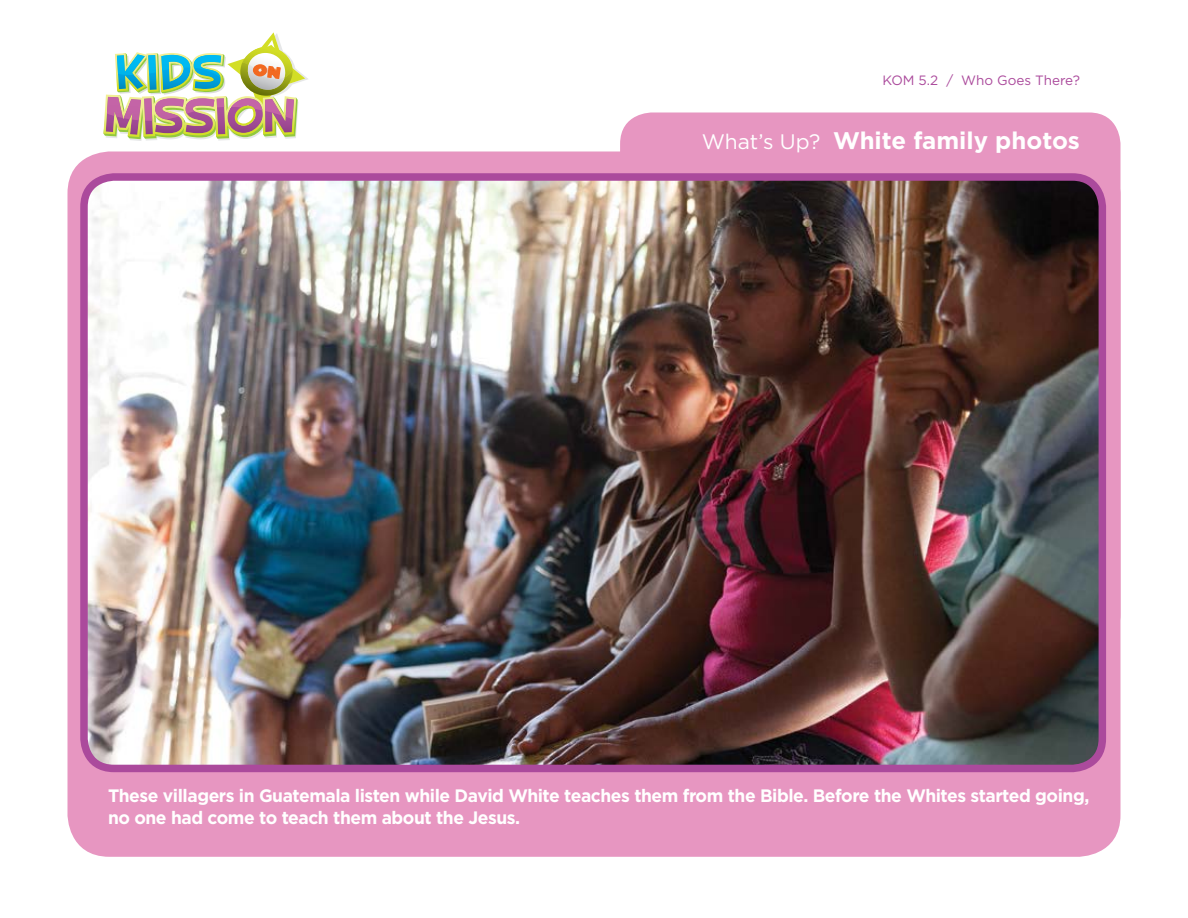
<style>
.page{position:relative;width:1188px;height:918px;background:#fff}
.page>*{position:absolute;margin:0;border:0;box-sizing:border-box;transform-origin:0 0}
.t1{font:700 24px "Gotham";color:#fff}
.t2{font:700 18px/22.5px "Gotham";letter-spacing:-.025em;color:#fff}
.t3{font:13.5px "Gotham";color:#ab4a9c}
.s1{font-weight:400;font-size:21px}
</style>
<div class="page">
<div style="left:620px;top:112px;width:500px;height:534px;background:#e796c1;border-radius:32px"></div>
<div style="left:68px;top:152px;width:1052px;height:705px;background:#e796c1;border-radius:42px"></div>
<img style="left:89px;top:182px;width:1008px;height:581px">
<div style="left:80px;top:173px;width:1026px;height:599px;border:8px solid #ab4a9c;border-radius:30px"></div>
<svg style="left:104px;top:32px;width:204px;height:109px"></svg>
<img style="left:259px;top:68px;width:22px;height:5px">
<p class="t3" style="left:882px;top:71px;width:199px">KOM 5.2 / Who Goes There?</p>
<h1 class="t1" style="left:702px;top:124px;width:380px"><span class="s1">What’s Up?</span> White family photos</h1>
<p class="t2" style="left:108px;top:784px;width:983px">These villagers in Guatemala listen while David White teaches them from the Bible. Before the Whites started going, no one had come to teach them about the Jesus.</p>
</div>
